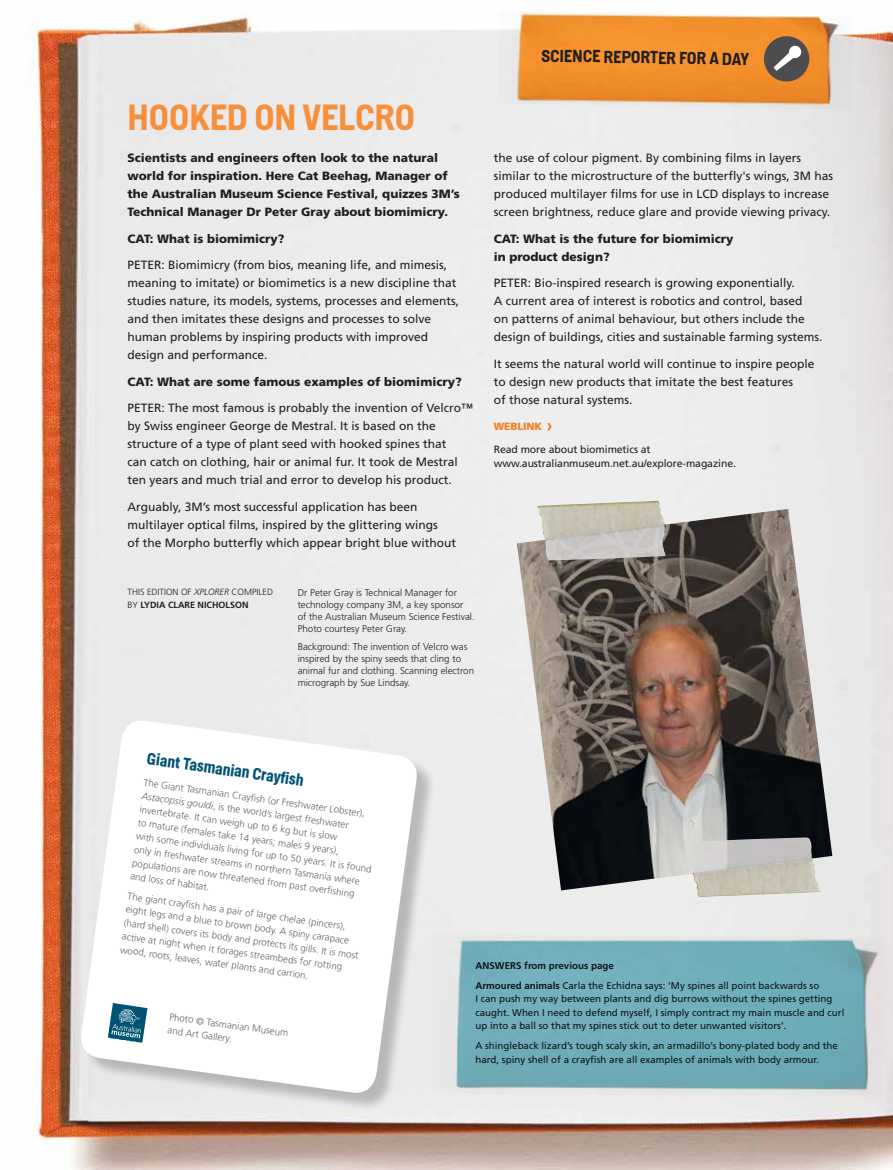
<style>
.page{position:relative;width:893px;height:1170px;background:#fff}
.page>*{position:absolute;margin:0;border:0;box-sizing:border-box;transform-origin:0 0}
.t1{font:700 36px "Helsinki";color:#f7903d}
.t2{font:700 17.25px "Helsinki";color:#231f20}
.t3{font:700 16.5px "Helsinki";color:#005373}
.t4{font:12px/18px "Frutiger LT Std";color:#231f20}
.t5{font:900 12px/18px "Frutiger LT Std";color:#231f20}
.t6{font:10.5px/22.8px "Frutiger LT Std";letter-spacing:-.01em;color:#231f20}
.t7{font:300 9.75px/13.5px "Frutiger LT Std";color:#636466}
.t8{font:9.75px/13.5px "Frutiger LT Std";color:#231f20}
.t9{font:300 9.75px/12px "Frutiger LT Std";color:#231f20}
.t10{font:300 9px/13.5px "Frutiger LT Std";color:#231f20;text-align:right}
.s1{font-style:italic}
.s2{font-weight:700}
.s3{font-weight:900;color:#f57e20}
.s4{font-family:"Frutiger LT Std Bold SC800"}
</style>
<div class="page">
<img style="left:27px;top:13px;width:866px;height:1156px">
<img style="left:497px;top:12px;width:356px;height:98px">
<svg style="left:518px;top:15px;width:312px;height:90px;background:#e79139"></svg>
<div style="left:789px;top:45px;width:13px;height:13px;background:#fff;border-radius:6px"></div>
<svg style="left:547px;top:423px;width:5px;height:7px"></svg>
<div style="left:83px;top:722px;width:352px;height:389px;background:#231f20;opacity:.25"></div>
<svg style="left:79px;top:718px;width:340px;height:377px"></svg>
<svg style="left:108px;top:1002px;width:39px;height:40px"></svg>
<img style="left:432px;top:933px;width:452px;height:164px">
<img style="left:517px;top:509px;width:315px;height:381px">
<img style="left:692px;top:837px;width:128px;height:60px">
<img style="left:537px;top:500px;width:129px;height:60px">
<p class="t1" style="left:128px;top:95px;width:289px">HOOKED ON VELCRO</p>
<p class="t5" style="left:128px;top:149px;width:334px">Scientists and engineers often look to the natural world for inspiration. Here Cat Beehag, Manager of the Australian Museum Science Festival, quizzes 3M’s Technical Manager Dr Peter Gray about biomimicry.</p>
<p class="t5" style="left:128px;top:229px;width:158px">CAT: What is biomimicry?</p>
<p class="t4" style="left:128px;top:256px;width:15px">PETER</p>
<p class="t4" style="left:128px;top:256px;width:333px;text-indent:34px">: B iomimicry (from bios, meaning life, and mimesis, meaning to imitate) or biomimetics is a new discipline that studies nature, its models, systems, processes and elements, and then imitates these designs and processes to solve human problems by inspiring products with improved design and performance.</p>
<p class="t5" style="left:128px;top:372px;width:336px">CAT: What are some famous examples of biomimicry?</p>
<p class="t4" style="left:128px;top:399px;width:15px">PETER</p>
<p class="t4" style="left:128px;top:399px;width:347px;text-indent:34px">: The most famous is probably the invention of Velcro™ by Swiss engineer George de Mestral. It is based on the structure of a type of plant seed with hooked spines that<br>can catch on clothing, hair or animal fur. It took de Mestral ten years and much trial and error to develop his product.</p>
<p class="t4" style="left:128px;top:498px;width:330px">Arguably, 3M’s most successful application has been multilayer optical films, inspired by the glittering wings<br>of the Morpho butterfly which appear bright blue without</p>
<p class="t9" style="left:298px;top:586px;width:179px">Dr Peter Gray is Technical Manager for technology company 3M, a key sponsor<br>of the Australian Museum Science Festival.<br>Photo courtesy Peter Gray.</p>
<p class="t9" style="left:298px;top:640px;width:178px">Background: The invention of Velcro was inspired by the spiny seeds that cling to animal fur and clothing. Scanning electron micrograph by Sue Lindsay.</p>
<p class="t10" style="left:128px;top:585px;width:6px">This</p>
<p class="t10" style="left:128px;top:585px;width:123px">edition of <span class="s1">XPLORER</span> compiled<br>by <span class="s2">Lydia Clare Nicholson</span></p>
<p class="t2" style="left:542px;top:45px;width:35px;rotate:1deg">SCIENCE</p>
<p class="t2" style="left:604px;top:46px;width:39px;rotate:1deg">RE PORTER</p>
<p class="t2" style="left:679px;top:47px;width:64px;rotate:1deg">FOR A DAY</p>
<p class="t4" style="left:494px;top:149px;width:341px">the use of colour pigment. By combining films in layers similar to the microstructure of the butterfly's wings, 3M has produced multilayer films for use in LCD</p>
<p class="t4" style="left:494px;top:185px;width:338px;text-align:right">displays to increase<br>screen brightness, reduce glare and provide viewing privacy.</p>
<p class="t5" style="left:494px;top:229px;width:241px">CAT: What is the future for biomimicry in product design?</p>
<p class="t4" style="left:494px;top:274px;width:15px">PETER</p>
<p class="t4" style="left:494px;top:274px;width:330px;text-indent:34px">: B io-inspired research is growing exponentially.<br>A current area of interest is robotics and control, based<br>on patterns of animal behaviour, but others include the design of buildings, cities and sustainable farming systems.</p>
<p class="t4" style="left:494px;top:354px;width:322px">It seems the natural world will continue to inspire people to design new products that imitate the best features<br>of those natural systems.</p>
<p class="t6" style="left:494px;top:415px;width:158px"><span class="s3">Weblink<br></span>Read more about biomimetics at</p>
<p class="t6" style="left:494px;top:452px;width:244px">www.australianmuseum.net.au/explore-magazine.</p>
<p class="t3" style="left:148px;top:748px;width:162px;rotate:8deg">GIANT TASMANIAN CRAYFI SH</p>
<p class="t7" style="left:145px;top:775px;width:239px;rotate:8deg">The Giant Tasmanian Crayfi sh (or Freshwater Lobster), <span class="s1">ASTACOPSIS GOULDI</span>, is the world’s largest freshwater invertebrate. It can weigh up to 6 kg but is slow<br>to mature (females take 14 years; males 9 years),<br>with some individuals living for up to 50 years. It is found only in freshwater streams in northern Tasmania where populations are now threatened from past overfi shing and loss of habitat.</p>
<p class="t7" style="left:129px;top:889px;width:240px;rotate:8deg">The giant crayfi sh has a pair of large chelae (pincers), eight legs and a blue to brown body. A spiny carapace (hard shell) covers its body and protects its gills. It is most active at night when it forages streambeds for rotting wood, roots, leaves, water plants and carrion.</p>
<p class="t7" style="left:170px;top:1009px;width:121px;rotate:8deg">Photo © Tasmanian Museum and Art Gallery.</p>
<p class="t8" style="left:475px;top:955px;width:345px;line-height:20px"><span class="s4">A</span><span class="s2">nswers from previous page<br>Armoured animals</span> Carla the Echidna says: ‘My spines all point backwards so</p>
<p class="t8" style="left:475px;top:992px;width:370px">I can push my way between plants and dig burrows without the spines getting caught. When I need to defend myself, I simply contract my main muscle and curl up into a ball so that my spines stick out to deter unwanted visitors’.</p>
<p class="t8" style="left:475px;top:1038px;width:364px">A shingleback lizard’s tough scaly skin, an armadillo’s bony-plated body and the hard, spiny shell of a crayfish are all examples of animals with body armour.</p>
</div>
